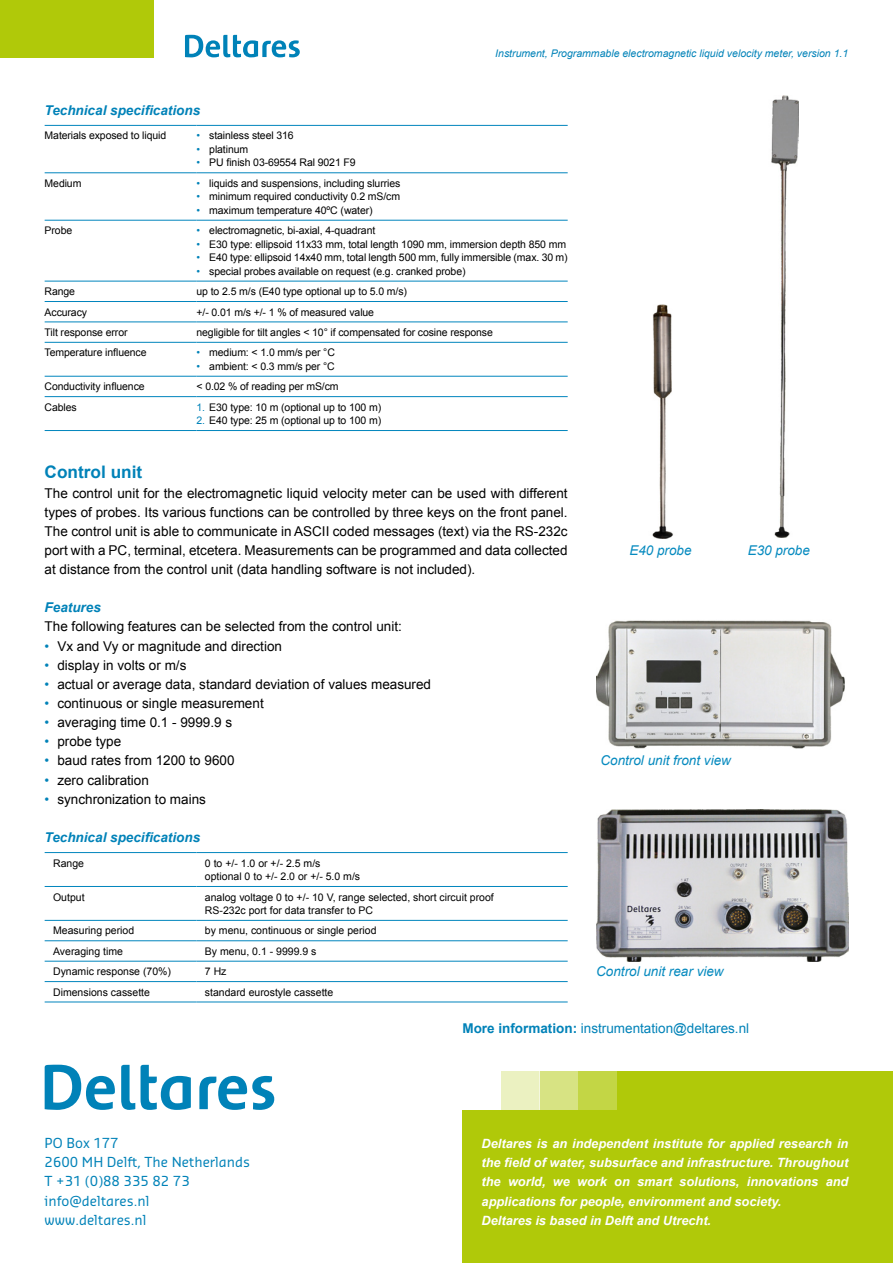
<style>
.page{position:relative;width:893px;height:1263px;background:#fff}
.page>*{position:absolute;margin:0;border:0;box-sizing:border-box;transform-origin:0 0}
.t1{font:700 17.25px "Arial";color:#0082b8}
.t2{font:13.5px/19.2px "Arial";color:#000;text-align:justify}
.t3{font:13.5px/19.2px "Sansa Pro";color:#0082b8}
.t4{font:italic 13.5px "Arial";color:#068abf}
.t5{font:italic 700 13.5px "Arial";color:#0082b8}
.t6{font:13.5px "Arial";color:#0082b8}
.t7{font:italic 700 12.75px/19.2px "Arial";color:#fff}
.t8{font:10.5px/13.5px "Arial";letter-spacing:-.01em;color:#000}
.t9{font:italic 10.5px "Arial";color:#0082b8}
.s1{color:#0082b8}
.s2{font-weight:700}
</style>
<div class="page">
<svg style="left:185px;top:35px;width:115px;height:22px"></svg>
<div style="left:0;top:0;width:153px;height:57px;background:#b0c909"></div>
<hr style="left:45px;top:125px;width:152px;height:1px;background:#0085bd">
<hr style="left:197px;top:125px;width:371px;height:1px;background:#0085bd">
<hr style="left:45px;top:172px;width:152px;height:1px;background:#0085bd">
<hr style="left:197px;top:172px;width:371px;height:1px;background:#0085bd">
<hr style="left:45px;top:220px;width:152px;height:1px;background:#0085bd">
<hr style="left:197px;top:220px;width:371px;height:1px;background:#0085bd">
<hr style="left:45px;top:281px;width:152px;height:1px;background:#0085bd">
<hr style="left:197px;top:281px;width:371px;height:1px;background:#0085bd">
<hr style="left:45px;top:301px;width:152px;height:1px;background:#0085bd">
<hr style="left:197px;top:301px;width:371px;height:1px;background:#0085bd">
<hr style="left:45px;top:322px;width:152px;height:1px;background:#0085bd">
<hr style="left:197px;top:322px;width:371px;height:1px;background:#0085bd">
<hr style="left:45px;top:342px;width:152px;height:1px;background:#0085bd">
<hr style="left:197px;top:342px;width:371px;height:1px;background:#0085bd">
<hr style="left:45px;top:376px;width:152px;height:1px;background:#0085bd">
<hr style="left:197px;top:376px;width:371px;height:1px;background:#0085bd">
<hr style="left:45px;top:396px;width:152px;height:1px;background:#0085bd">
<hr style="left:197px;top:396px;width:371px;height:1px;background:#0085bd">
<hr style="left:45px;top:430px;width:152px;height:1px;background:#0085bd">
<hr style="left:197px;top:430px;width:371px;height:1px;background:#0085bd">
<hr style="left:45px;top:852px;width:151px;height:1px;background:#0085bd">
<hr style="left:196px;top:852px;width:372px;height:1px;background:#0085bd">
<hr style="left:45px;top:886px;width:151px;height:1px;background:#0085bd">
<hr style="left:196px;top:886px;width:372px;height:1px;background:#0085bd">
<hr style="left:45px;top:920px;width:151px;height:1px;background:#0085bd">
<hr style="left:196px;top:920px;width:372px;height:1px;background:#0085bd">
<hr style="left:45px;top:940px;width:151px;height:1px;background:#0085bd">
<hr style="left:196px;top:940px;width:372px;height:1px;background:#0085bd">
<hr style="left:45px;top:961px;width:151px;height:1px;background:#0085bd">
<hr style="left:196px;top:961px;width:372px;height:1px;background:#0085bd">
<hr style="left:45px;top:981px;width:151px;height:1px;background:#0085bd">
<hr style="left:196px;top:981px;width:372px;height:1px;background:#0085bd">
<hr style="left:45px;top:1002px;width:151px;height:1px;background:#0085bd">
<hr style="left:196px;top:1002px;width:372px;height:1px;background:#0085bd">
<img style="left:771px;top:95px;width:28px;height:443px">
<img style="left:652px;top:305px;width:21px;height:233px">
<img style="left:597px;top:809px;width:251px;height:153px">
<img style="left:596px;top:620px;width:249px;height:129px">
<svg style="left:45px;top:1065px;width:229px;height:45px"></svg>
<div style="left:462px;top:1071px;width:431px;height:192px;background:#b0c909"></div>
<div style="left:578px;top:1071px;width:39px;height:39px;background:#c3d645"></div>
<div style="left:540px;top:1071px;width:38px;height:39px;background:#d7e383"></div>
<div style="left:501px;top:1071px;width:39px;height:39px;background:#ebf1c1"></div>
<div style="left:462px;top:1071px;width:39px;height:39px;background:#fff"></div>
<p class="t9" style="left:495px;top:47px;width:355px">Instrument, Programmable electromagnetic liquid velocity meter, version 1.1</p>
<p class="t5" style="left:45px;top:101px;width:157px">Technical specifications</p>
<p class="t8" style="left:45px;top:129px;width:123px">Materials exposed to liquid</p>
<p class="t8" style="left:197px;top:129px;width:99px"><span class="s1">•</span> stainless steel 316</p>
<p class="t8" style="left:197px;top:143px;width:53px"><span class="s1">•</span> platinum</p>
<p class="t8" style="left:197px;top:156px;width:161px"><span class="s1">•</span> PU finish 03-69554 Ral 9021 F9</p>
<p class="t8" style="left:45px;top:176px;width:38px">Medium</p>
<p class="t8" style="left:197px;top:176px;width:205px"><span class="s1">•</span> liquids and suspensions, including slurries</p>
<p class="t8" style="left:197px;top:190px;width:205px"><span class="s1">•</span> minimum required conductivity 0.2 mS/cm</p>
<p class="t8" style="left:197px;top:203px;width:178px"><span class="s1">•</span> maximum temperature 40ºC (water)</p>
<p class="t8" style="left:45px;top:224px;width:29px">Probe</p>
<p class="t8" style="left:197px;top:224px;width:180px"><span class="s1">•</span> electromagnetic, bi-axial, 4-quadrant</p>
<p class="t8" style="left:197px;top:237px;width:371px"><span class="s1">•</span> E30 type: ellipsoid 11x33 mm, total length 1090 mm, immersion depth 850 mm</p>
<p class="t8" style="left:197px;top:251px;width:373px"><span class="s1">•</span> E40 type: ellipsoid 14x40 mm, total length 500 mm, fully immersible (max. 30 m)</p>
<p class="t8" style="left:197px;top:264px;width:271px"><span class="s1">•</span> special probes available on request (e.g. cranked probe)</p>
<p class="t8" style="left:45px;top:285px;width:32px">Range</p>
<p class="t8" style="left:197px;top:285px;width:212px">up to 2.5 m/s (E40 type optional up to 5.0 m/s)</p>
<p class="t8" style="left:45px;top:305px;width:44px">Accuracy</p>
<p class="t8" style="left:197px;top:305px;width:179px">+/- 0.01 m/s +/- 1 % of measured value</p>
<p class="t8" style="left:45px;top:326px;width:84px">Tilt response error</p>
<p class="t8" style="left:197px;top:326px;width:298px">negligible for tilt angles &lt; 10° if compensated for cosine response</p>
<p class="t8" style="left:45px;top:346px;width:103px">Temperature influence</p>
<p class="t8" style="left:197px;top:346px;width:140px"><span class="s1">•</span> medium: &lt; 1.0 mm/s per °C</p>
<p class="t8" style="left:197px;top:360px;width:140px"><span class="s1">•</span> ambient: &lt; 0.3 mm/s per °C</p>
<p class="t8" style="left:45px;top:380px;width:102px">Conductivity influence</p>
<p class="t8" style="left:197px;top:380px;width:144px">&lt; 0.02 % of reading per mS/cm</p>
<p class="t8" style="left:45px;top:400px;width:34px">Cables</p>
<p class="t8" style="left:197px;top:400px;width:186px"><span class="s1">1.</span> E30 type: 10 m (optional up to 100 m)</p>
<p class="t8" style="left:197px;top:414px;width:186px"><span class="s1">2.</span> E40 type: 25 m (optional up to 100 m)</p>
<h1 class="t1" style="left:45px;top:461px;width:99px">Control unit</h1>
<p class="t2" style="left:45px;top:483px;width:524px">The control unit for the electromagnetic liquid velocity meter can be used with different types of probes. Its various functions can be controlled by three keys on the front panel.<br>The control unit is able to communicate in ASCII coded messages (text) via the RS-232c port with a PC, terminal, etcetera. Measurements can be programmed and data collected at distance from the control unit (data handling software is not included).</p>
<p class="t5" style="left:45px;top:599px;width:58px">Features</p>
<p class="t2" style="left:45px;top:617px;width:359px">The following features can be selected from the control unit:</p>
<p class="t2" style="left:45px;top:636px;width:239px"><span class="s1">•</span> Vx and Vy or magnitude and direction</p>
<p class="t2" style="left:45px;top:655px;width:143px"><span class="s1">•</span> display in volts or m/s</p>
<p class="t2" style="left:45px;top:675px;width:388px"><span class="s1">•</span> actual or average data, standard deviation of values measured</p>
<p class="t2" style="left:45px;top:694px;width:221px"><span class="s1">•</span> continuous or single measurement</p>
<p class="t2" style="left:45px;top:713px;width:189px"><span class="s1">•</span> averaging time 0.1 - 9999.9 s</p>
<p class="t2" style="left:45px;top:732px;width:78px"><span class="s1">•</span> probe type</p>
<p class="t2" style="left:45px;top:751px;width:191px"><span class="s1">•</span> baud rates from 1200 to 9600</p>
<p class="t2" style="left:45px;top:770px;width:106px"><span class="s1">•</span> zero calibration</p>
<p class="t2" style="left:45px;top:789px;width:163px"><span class="s1">•</span> synchronization to mains</p>
<p class="t5" style="left:45px;top:828px;width:157px">Technical specifications</p>
<p class="t8" style="left:53px;top:856px;width:32px">Range</p>
<p class="t8" style="left:205px;top:856px;width:157px">0 to +/- 1.0 or +/- 2.5 m/s<br>optional 0 to +/- 2.0 or +/- 5.0 m/s</p>
<p class="t8" style="left:53px;top:890px;width:33px">Output</p>
<p class="t8" style="left:205px;top:890px;width:290px">analog voltage 0 to +/- 10 V, range selected, short circuit proof<br>RS-232c port for data transfer to PC</p>
<p class="t8" style="left:53px;top:924px;width:83px">Measuring period</p>
<p class="t8" style="left:205px;top:924px;width:173px">by menu, continuous or single period</p>
<p class="t8" style="left:53px;top:944px;width:71px">Averaging time</p>
<p class="t8" style="left:205px;top:944px;width:113px">By menu, 0.1 - 9999.9 s</p>
<p class="t8" style="left:53px;top:965px;width:119px">Dynamic response (70%)</p>
<p class="t8" style="left:205px;top:965px;width:23px">7 Hz</p>
<p class="t8" style="left:53px;top:985px;width:98px">Dimensions cassette</p>
<p class="t8" style="left:205px;top:985px;width:130px">standard eurostyle cassette</p>
<p class="t6" style="left:462px;top:1020px;width:288px"><span class="s2">More information:</span> instrumentation@deltares.nl</p>
<p class="t4" style="left:629px;top:541px;width:64px">E40 probe</p>
<p class="t4" style="left:748px;top:541px;width:64px">E30 probe</p>
<p class="t4" style="left:600px;top:752px;width:132px">Control unit front view</p>
<p class="t4" style="left:596px;top:962px;width:129px">Control unit rear view</p>
<p class="t3" style="left:45px;top:1133px;width:207px">PO Box 177<br>2600 MH Delft, The Netherlands<br>T +31 (0)88 335 82 73 info@deltares.nl www.deltares.nl</p>
<p class="t7" style="left:482px;top:1134px;width:368px">Deltares is an independent institute for applied research in the field of water, subsurface and infrastructure. Throughout the world, we work on smart solutions, innovations and applications for people, environment and society.<br>Deltares is based in Delft and Utrecht.</p>
</div>
